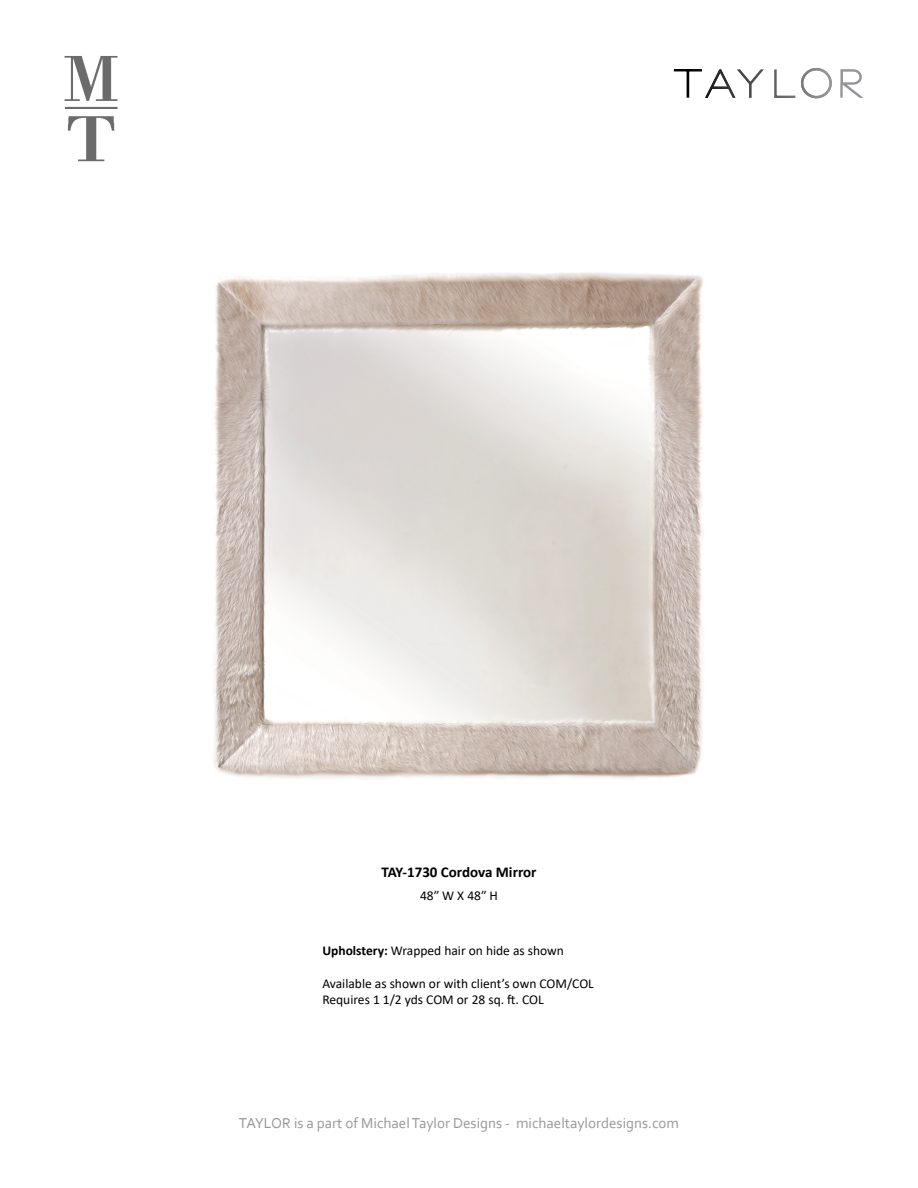
<style>
.page{position:relative;width:918px;height:1188px;background:#fff}
.page>*{position:absolute;margin:0;border:0;box-sizing:border-box;transform-origin:0 0}
.t1{font:15px "Corbel";color:#95979a}
.t2{font:700 15px "Calibri";color:#000}
.t3{font:13.5px/16.2px "Calibri";color:#000}
.s1{font-weight:700}
</style>
<div class="page">
<img style="left:64px;top:56px;width:54px;height:106px">
<svg style="left:673px;top:69px;width:91px;height:29px"></svg>
<svg style="left:774px;top:68px;width:58px;height:31px"></svg>
<svg style="left:840px;top:69px;width:23px;height:29px"></svg>
<img style="left:214px;top:272px;width:489px;height:507px">
<p class="t2" style="left:381px;top:867px;width:157px">TAY-1730 Cordova Mirror</p>
<p class="t3" style="left:420px;top:888px;width:79px">48ʺ W X 48ʺ H</p>
<p class="t3" style="left:322px;top:943px;width:243px"><span class="s1">Upholstery:</span> Wrapped hair on hide as shown</p>
<p class="t3" style="left:322px;top:976px;width:273px">Available as shown or with client’s own COM/COL<br>Requires 1 1/2 yds COM or 28 sq. . COL</p>
<p class="t1" style="left:239px;top:1117px;width:442px">TAYLOR is a part of Michael Taylor Designs - michaeltaylordesigns.com</p>
</div>
